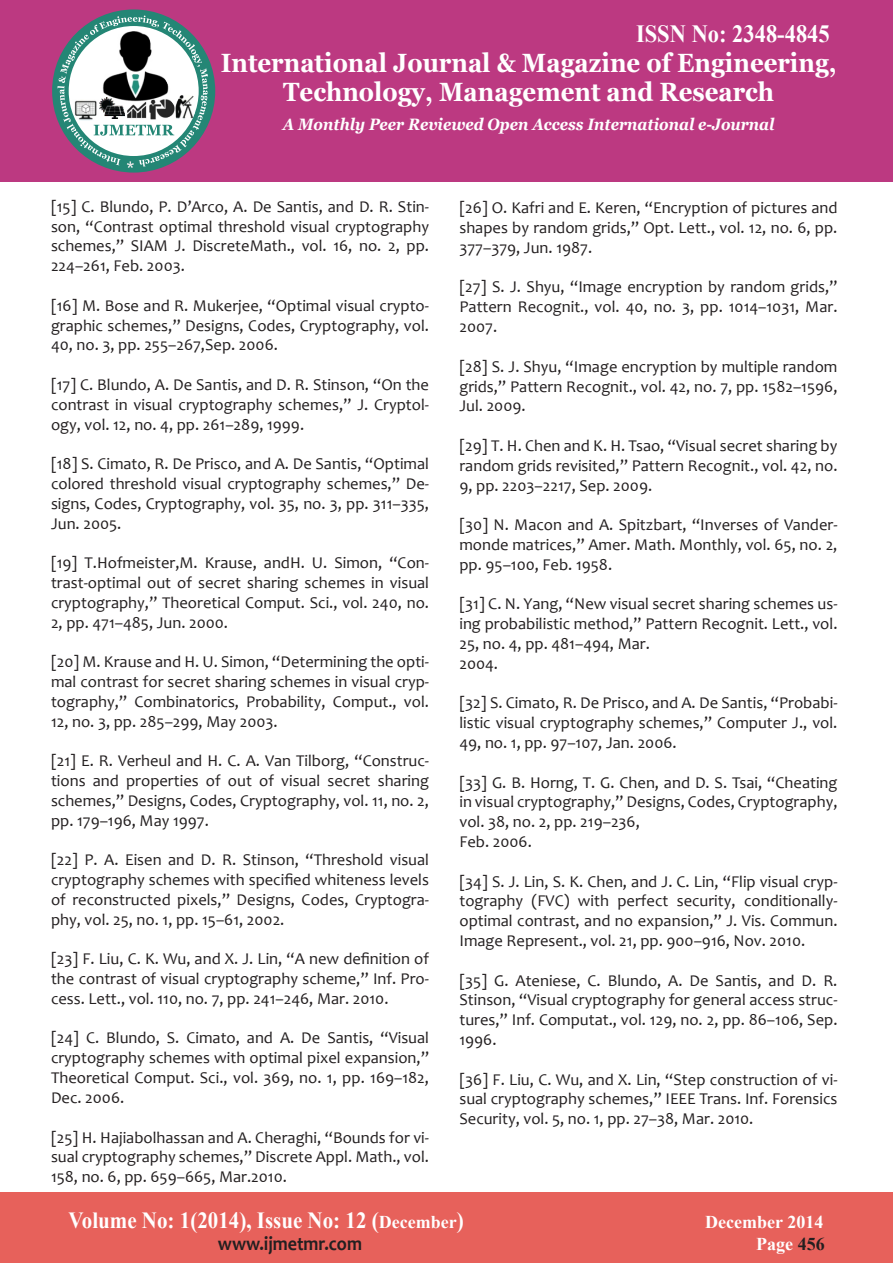
<style>
.page{position:relative;width:893px;height:1263px;background:#fff}
.page>*{position:absolute;margin:0;border:0;box-sizing:border-box;transform-origin:0 0}
.t1{font:700 26.4px "Georgia";color:#fff;scale:.91 1}
.t2{font:700 24.75px "Times New Roman";color:#fff;scale:.91 1}
.t3{font:700 23.1px "Times New Roman";color:#fff;scale:.91 1}
.t4{font:700 19.8px "Candara";color:#231f20;scale:.91 1}
.t5{font:700 18px "Times New Roman";color:#fff}
.t6{font:16.5px/19.8px "Candara";color:#231f20;text-align:justify}
.t7{font:italic 700 16.5px "Georgia";color:#fff;scale:.91 1}
.s1{font-size:18px}
.s2{color:#231f20}
</style>
<div class="page">
<div style="left:0;top:1193px;width:893px;height:70px;background:#e7615b"></div>
<div style="left:0;top:0;width:893px;height:182px;background:#bc3981"></div>
<div style="left:52px;top:9px;width:163px;height:164px;background:#248675;border-radius:50%"></div>
<svg style="left:58px;top:16px;width:150px;height:152px"></svg>
<img style="left:148px;top:98px;width:27px;height:23px">
<img style="left:175px;top:95px;width:21px;height:25px">
<img style="left:100px;top:30px;width:72px;height:74px">
<img style="left:73px;top:99px;width:26px;height:22px">
<img style="left:100px;top:98px;width:25px;height:21px">
<p class="t2" style="left:636px;top:16px;width:214px">ISSN No: 2348-4845</p>
<p class="t1" style="left:221px;top:46px;width:678px">International Journal &amp; Magazine of Engineering,</p>
<p class="t1" style="left:283px;top:75px;width:541px">Technology, Management and Research</p>
<p class="t7" style="left:283px;top:113px;width:542px">A Monthly Peer Reviewed Open Access International e-Journal</p>
<p class="t6" style="left:51px;top:196px;width:380px">[15] C. Blundo, P. D’Arco, A. De Santis, and D. R. Stin&shy;son, “Contrast optimal threshold visual cryptography schemes,” SIAM J. DiscreteMath., vol. 16, no. 2, pp.<br>224–261, Feb. 2003.</p>
<p class="t6" style="left:51px;top:295px;width:380px">[16] M. Bose and R. Mukerjee, “Optimal visual crypto&shy;graphic schemes,” Designs, Codes, Cryptography, vol.<br>40, no. 3, pp. 255–267,Sep. 2006.</p>
<p class="t6" style="left:51px;top:375px;width:380px">[17] C. Blundo, A. De Santis, and D. R. Stinson, “On the contrast in visual cryptography schemes,” J. Cryptol&shy;ogy, vol. 12, no. 4, pp. 261–289, 1999.</p>
<p class="t6" style="left:51px;top:454px;width:380px">[18] S. Cimato, R. De Prisco, and A. De Santis, “Optimal colored threshold visual cryptography schemes,” De&shy;signs, Codes, Cryptography, vol. 35, no. 3, pp. 311–335, Jun. 2005.</p>
<p class="t6" style="left:51px;top:553px;width:380px">[19] T.Hofmeister,M. Krause, andH. U. Simon, “Con&shy;trast-optimal out of secret sharing schemes in visual cryptography,” Theoretical Comput. Sci., vol. 240, no.<br>2, pp. 471–485, Jun. 2000.</p>
<p class="t6" style="left:51px;top:652px;width:380px">[20] M. Krause and H. U. Simon, “Determining the opti&shy;mal contrast for secret sharing schemes in visual cryp&shy;tography,” Combinatorics, Probability, Comput., vol.<br>12, no. 3, pp. 285–299, May 2003.</p>
<p class="t6" style="left:51px;top:751px;width:380px">[21] E. R. Verheul and H. C. A. Van Tilborg, “Construc&shy;tions and properties of out of visual secret sharing schemes,” Designs, Codes, Cryptography, vol. 11, no. 2, pp. 179–196, May 1997.</p>
<p class="t6" style="left:51px;top:850px;width:380px">[22] P. A. Eisen and D. R. Stinson, “Threshold visual cryptography schemes with specified whiteness levels of reconstructed pixels,” Designs, Codes, Cryptogra&shy;phy, vol. 25, no. 1, pp. 15–61, 2002.</p>
<p class="t6" style="left:51px;top:949px;width:380px">[23] F. Liu, C. K. Wu, and X. J. Lin, “A new definition of the contrast of visual cryptography scheme,” Inf. Pro&shy;cess. Lett., vol. 110, no. 7, pp. 241–246, Mar. 2010.</p>
<p class="t6" style="left:51px;top:1028px;width:380px">[24] C. Blundo, S. Cimato, and A. De Santis, “Visual cryptography schemes with optimal pixel expansion,” Theoretical Comput. Sci., vol. 369, no. 1, pp. 169–182, Dec. 2006.</p>
<p class="t6" style="left:51px;top:1127px;width:380px">[25] H. Hajiabolhassan and A. Cheraghi, “Bounds for vi&shy;sual cryptography schemes,” Discrete Appl. Math., vol.<br>158, no. 6, pp. 659–665, Mar.2010.</p>
<p class="t3" style="left:69px;top:1204px;width:436px">Volume No: 1(2014), Issue No: 12 (<span class="s1">December</span>)</p>
<p class="t5" style="left:705px;top:1210px;width:120px">December 2014</p>
<p class="t4" style="left:218px;top:1231px;width:160px">www.ijmetmr.com</p>
<p class="t5" style="left:756px;top:1231px;width:70px">Page <span class="s2">456</span></p>
<p class="t6" style="left:459px;top:198px;width:380px">[26] O. Kafri and E. Keren, “Encryption of pictures and shapes by random grids,” Opt. Lett., vol. 12, no. 6, pp.<br>377–379, Jun. 1987.</p>
<p class="t6" style="left:459px;top:277px;width:379px">[27] S. J. Shyu, “Image encryption by random grids,” Pattern Recognit., vol. 40, no. 3, pp. 1014–1031, Mar.<br>2007.</p>
<p class="t6" style="left:459px;top:356px;width:379px">[28] S. J. Shyu, “Image encryption by multiple random grids,” Pattern Recognit., vol. 42, no. 7, pp. 1582–1596, Jul. 2009.</p>
<p class="t6" style="left:459px;top:435px;width:380px">[29] T. H. Chen and K. H. Tsao, “Visual secret sharing by random grids revisited,” Pattern Recognit., vol. 42, no.<br>9, pp. 2203–2217, Sep. 2009.</p>
<p class="t6" style="left:459px;top:515px;width:380px">[30] N. Macon and A. Spitzbart, “Inverses of Vander&shy;monde matrices,” Amer. Math. Monthly, vol. 65, no. 2, pp. 95–100, Feb. 1958.</p>
<p class="t6" style="left:459px;top:594px;width:380px">[31] C. N. Yang, “New visual secret sharing schemes us&shy;ing probabilistic method,” Pattern Recognit. Lett., vol.<br>25, no. 4, pp. 481–494, Mar.</p>
<p class="t6" style="left:459px;top:653px;width:40px">2004.</p>
<p class="t6" style="left:459px;top:693px;width:380px">[32] S. Cimato, R. De Prisco, and A. De Santis, “Probabi&shy;listic visual cryptography schemes,” Computer J., vol.<br>49, no. 1, pp. 97–107, Jan. 2006.</p>
<p class="t6" style="left:459px;top:772px;width:380px">[33] G. B. Horng, T. G. Chen, and D. S. Tsai, “Cheating in visual cryptography,” Designs, Codes, Cryptography, vol. 38, no. 2, pp. 219–236,</p>
<p class="t6" style="left:459px;top:831px;width:74px">Feb. 2006.</p>
<p class="t6" style="left:459px;top:871px;width:380px">[34] S. J. Lin, S. K. Chen, and J. C. Lin, “Flip visual cryp&shy;tography (FVC) with perfect security, conditionally&shy;optimal contrast, and no expansion,” J. Vis. Commun.<br>Image Represent., vol. 21, pp. 900–916, Nov. 2010.</p>
<p class="t6" style="left:459px;top:970px;width:380px">[35] G. Ateniese, C. Blundo, A. De Santis, and D. R.<br>Stinson, “Visual cryptography for general access struc&shy;tures,” Inf. Computat., vol. 129, no. 2, pp. 86–106, Sep.<br>1996.</p>
<p class="t6" style="left:459px;top:1069px;width:380px">[36] F. Liu, C. Wu, and X. Lin, “Step construction of vi&shy;sual cryptography schemes,” IEEE Trans. Inf. Forensics Security, vol. 5, no. 1, pp. 27–38, Mar. 2010.</p>
</div>
